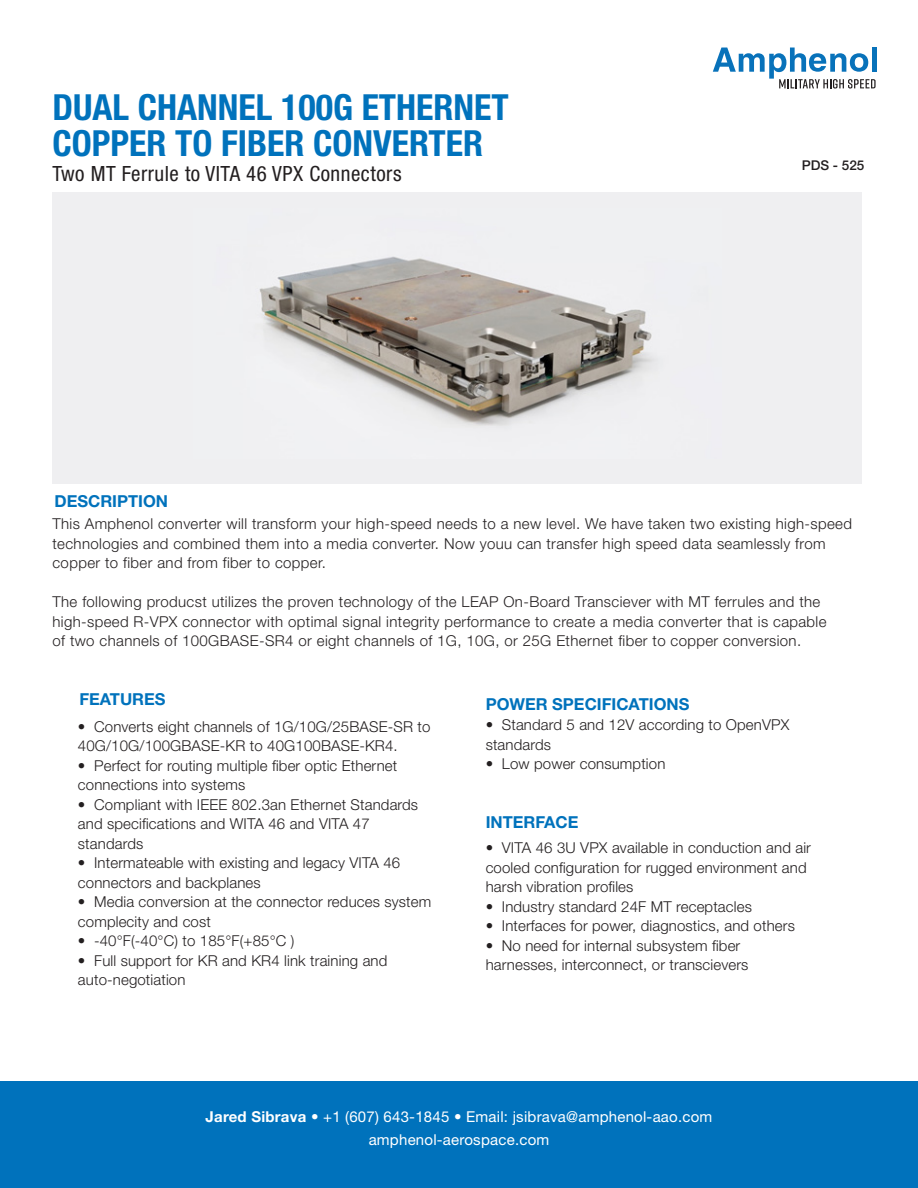
<style>
.page{position:relative;width:918px;height:1188px;background:#fff}
.page>*{position:absolute;margin:0;border:0;box-sizing:border-box;transform-origin:0 0}
.Heading{font:700 condensed 36px "Helvetica Neue LT Std";color:#0072bc}
.subhead{font:condensed 21px "Helvetica Neue LT Std";letter-spacing:.025em;color:#231f20}
.Features-headline{font:700 16.5px "Helvetica Neue LT Std";color:#0072bc}
.Body_Text_Helvetica{font:300 15px/19.5px "Helvetica Neue LT Std";letter-spacing:.01em;color:#231f20}
.t1{font:15px/22.5px "Helvetica Neue LT Std";letter-spacing:.015em;color:#fff;text-align:center}
.t2{font:500 13.5px "Helvetica Neue LT Std";color:#231f20}
.s1{font-weight:700}
.s2{font-weight:300}
</style>
<div class="page">
<div style="left:0;top:1082px;width:918px;height:106px;background:#0072bc"></div>
<svg style="left:713px;top:48px;width:163px;height:41px"></svg>
<div style="left:52px;top:192px;width:810px;height:292px;background:#efeff1"></div>
<img style="left:259px;top:256px;width:395px;height:170px">
<p class="Heading" style="left:52px;top:85px;width:458px">DUAL CHANNEL 100G ETHERNET</p>
<p class="Heading" style="left:52px;top:121px;width:432px">COPPER TO FIBER CONVERTER</p>
<p class="subhead" style="left:52px;top:161px;width:351px">Two MT Ferrule to VITA 46 VPX Connectors</p>
<p class="Features-headline" style="left:54px;top:491px;width:115px">DESCRIPTION</p>
<p class="t2" style="left:802px;top:157px;width:64px">PDS - 525</p>
<p class="Body_Text_Helvetica" style="left:52px;top:514px;width:801px">This Amphenol converter will transform your high-speed needs to a new level. We have taken two existing high-speed technologies and combined them into a media converter. Now youu can transfer high speed data seamlessly from</p>
<p class="Body_Text_Helvetica" style="left:52px;top:553px;width:275px">copper to fiber and from fiber to copper.</p>
<p class="Body_Text_Helvetica" style="left:52px;top:592px;width:769px">The following producst utilizes the proven technology of the LEAP On-Board Transciever with MT ferrules and the</p>
<p class="Body_Text_Helvetica" style="left:52px;top:611px;width:776px">high-speed R-VPX connector with optimal signal integrity performance to create a media converter that is capable</p>
<p class="Body_Text_Helvetica" style="left:52px;top:631px;width:750px">of two channels of 100GBASE-SR4 or eight channels of 1G, 10G, or 25G Ethernet fiber to copper conversion.</p>
<p class="Features-headline" style="left:79px;top:689px;width:88px">FEATURES</p>
<p class="Features-headline" style="left:486px;top:694px;width:205px">POWER SPECIFICATIONS</p>
<p class="Body_Text_Helvetica" style="left:78px;top:716px;width:354px">• Converts eight channels of 1G/10G/25BASE-SR to<br>40G/10G/100GBASE-KR to 40G100BASE-KR4.</p>
<p class="Body_Text_Helvetica" style="left:78px;top:755px;width:321px">• Perfect for routing multiple fiber optic Ethernet connections into systems</p>
<p class="Body_Text_Helvetica" style="left:78px;top:794px;width:342px">• Compliant with IEEE 802.3an Ethernet Standards and specifications and WITA 46 and VITA 47 standards</p>
<p class="Body_Text_Helvetica" style="left:78px;top:853px;width:324px">• Intermateable with existing and legacy VITA 46 connectors and backplanes</p>
<p class="Body_Text_Helvetica" style="left:78px;top:892px;width:355px">• Media conversion at the connector reduces system complecity and cost</p>
<p class="Body_Text_Helvetica" style="left:78px;top:931px;width:218px">• -40°F(-40°C) to 185°F(+85°C )</p>
<p class="Body_Text_Helvetica" style="left:78px;top:950px;width:311px">• Full support for KR and KR4 link training and auto-negotiation</p>
<p class="Body_Text_Helvetica" style="left:486px;top:715px;width:305px">• Standard 5 and 12V according to OpenVPX standards</p>
<p class="Body_Text_Helvetica" style="left:486px;top:754px;width:181px">• Low power consumption</p>
<p class="Features-headline" style="left:486px;top:812px;width:94px">INTERFACE</p>
<p class="Body_Text_Helvetica" style="left:486px;top:838px;width:327px">• VITA 46 3U VPX available in conduction and air cooled configuration for rugged environment and harsh vibration profiles</p>
<p class="Body_Text_Helvetica" style="left:486px;top:896px;width:268px">• Industry standard 24F MT receptacles</p>
<p class="Body_Text_Helvetica" style="left:486px;top:916px;width:311px">• Interfaces for power, diagnostics, and others</p>
<p class="Body_Text_Helvetica" style="left:486px;top:935px;width:264px">• No need for internal subsystem fiber harnesses, interconnect, or transcievers</p>
<p class="t1" style="left:206px;top:1106px;width:508px"><span class="s1">Jared Sibrava</span> <span class="s2">•</span> +1 (607) 643-1845 <span class="s2">•</span> Email: jsibrava@amphenol-aao.com amphenol-aerospace.com</p>
</div>
